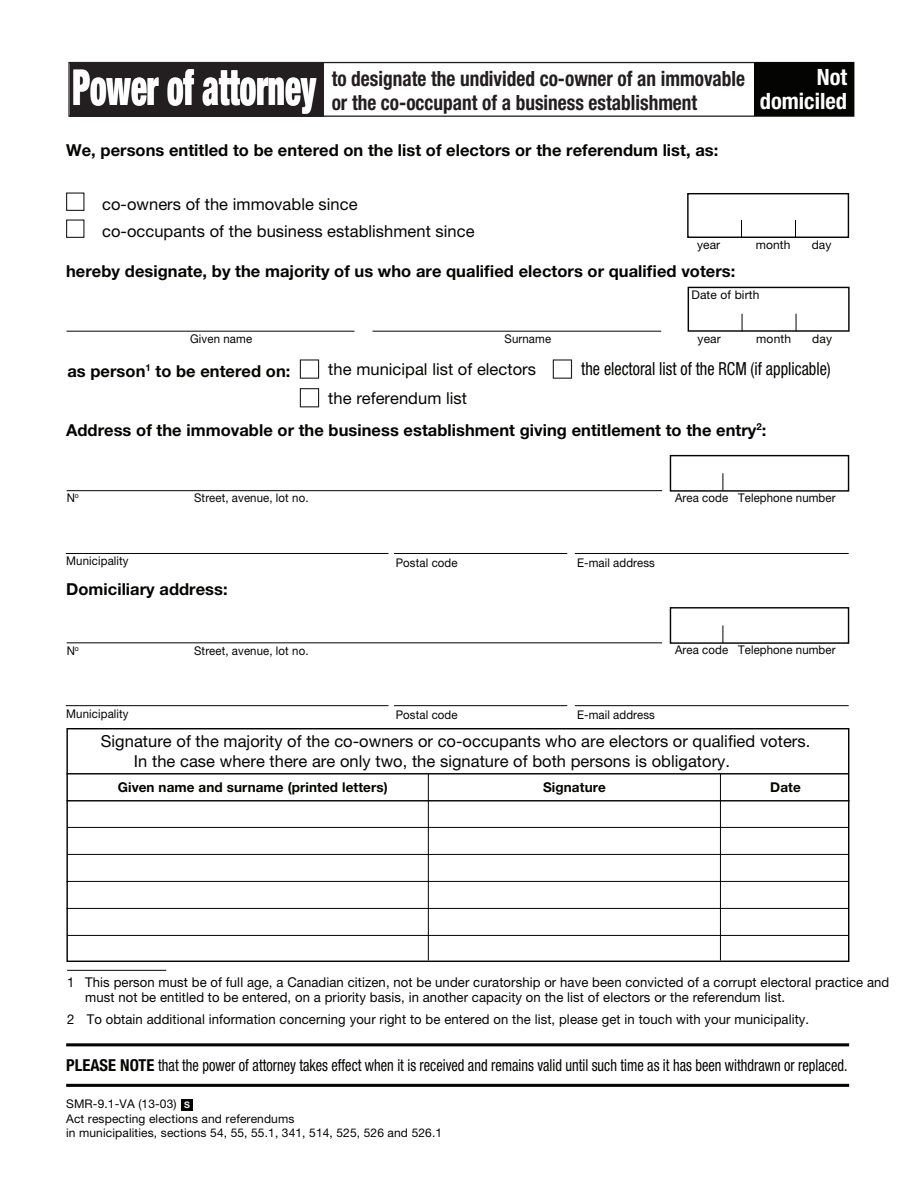
<style>
.page{position:relative;width:918px;height:1188px;background:#fff}
.page>*{position:absolute;margin:0;border:0;box-sizing:border-box;transform-origin:0 0}
.t1{font:900 condensed 49.5px "Helvetica Neue LT Pro";color:#fff;scale:.67 1}
.t2{font:700 condensed 22.5px/24px "Helvetica Neue LT Pro";color:#fff;text-align:right}
.t3{font:700 condensed 21px "Helvetica Neue LT Pro";color:#231f20;scale:.92 1}
.t4{font:condensed 18px "Helvetica Neue LT Pro";color:#040503;scale:.9 1}
.t5{font:16.5px/27px "Helvetica Neue LT Pro";letter-spacing:.005em;color:#040503}
.t6{font:700 16.5px "Helvetica Neue LT Pro";letter-spacing:.005em;color:#040503}
.t7{font:condensed 16.5px "Helvetica Neue LT Pro";color:#040503;scale:.87 1}
.t8{font:13.5px/15px "Helvetica Neue LT Pro";letter-spacing:.01em;color:#040503}
.t9{font:700 13.5px "Helvetica Neue LT Pro";letter-spacing:.01em;color:#040503}
.t10{font:12px "Helvetica Neue LT Pro";letter-spacing:.01em;color:#040503;scale:.95 1}
.t11{font:12px/14.4px "Helvetica Neue LT Pro";letter-spacing:.01em;color:#040503}
.t12{font:700 9px "Helvetica Neue LT Pro";color:#fff}
.s1{font-weight:700}
</style>
<div class="page">
<div style="left:687px;top:193px;width:162px;height:45px;border:1px solid #040503"></div>
<svg style="left:741px;top:220px;width:1px;height:18px"></svg>
<svg style="left:795px;top:220px;width:1px;height:18px"></svg>
<hr style="left:67px;top:490px;width:595px;height:1px;background:#040503">
<hr style="left:66px;top:553px;width:322px;height:1px;background:#040503">
<hr style="left:67px;top:331px;width:288px;height:1px;background:#040503">
<hr style="left:373px;top:331px;width:288px;height:1px;background:#040503">
<div style="left:688px;top:287px;width:162px;height:45px;border:1px solid #040503"></div>
<svg style="left:742px;top:314px;width:1px;height:17px"></svg>
<svg style="left:796px;top:314px;width:1px;height:17px"></svg>
<hr style="left:66px;top:1043px;width:783px;height:3px;background:#040503">
<hr style="left:66px;top:1084px;width:783px;height:3px;background:#040503">
<div style="left:66px;top:193px;width:18px;height:18px;border:1px solid #040503"></div>
<div style="left:66px;top:220px;width:18px;height:18px;border:1px solid #040503"></div>
<div style="left:66px;top:728px;width:783px;height:234px;border:1px solid #040503"></div>
<hr style="left:67px;top:773px;width:782px;height:2px;background:#040503">
<hr style="left:67px;top:800px;width:783px;height:2px;background:#040503">
<hr style="left:67px;top:827px;width:782px;height:1px;background:#040503">
<hr style="left:67px;top:854px;width:782px;height:1px;background:#040503">
<hr style="left:67px;top:881px;width:782px;height:1px;background:#040503">
<hr style="left:67px;top:908px;width:782px;height:1px;background:#040503">
<hr style="left:67px;top:935px;width:782px;height:1px;background:#040503">
<hr style="left:428px;top:774px;width:1px;height:186px;background:#040503">
<hr style="left:720px;top:774px;width:1px;height:186px;background:#040503">
<hr style="left:67px;top:970px;width:99px;height:1px;background:#040503">
<div style="left:300px;top:359px;width:19px;height:20px;border:1px solid #231f20"></div>
<div style="left:300px;top:388px;width:19px;height:19px;border:1px solid #231f20"></div>
<hr style="left:575px;top:553px;width:274px;height:1px;background:#040503">
<hr style="left:394px;top:553px;width:173px;height:1px;background:#040503">
<div style="left:670px;top:455px;width:179px;height:37px;border:1px solid #040503"></div>
<svg style="left:723px;top:473px;width:1px;height:18px"></svg>
<hr style="left:67px;top:642px;width:595px;height:1px;background:#040503">
<hr style="left:66px;top:705px;width:322px;height:1px;background:#040503">
<hr style="left:575px;top:705px;width:274px;height:1px;background:#040503">
<hr style="left:394px;top:705px;width:173px;height:1px;background:#040503">
<div style="left:670px;top:607px;width:179px;height:37px;border:1px solid #040503"></div>
<svg style="left:723px;top:625px;width:1px;height:18px"></svg>
<div style="left:68px;top:62px;width:786px;height:55px;border:1px solid #231f20"></div>
<div style="left:70px;top:63px;width:253px;height:54px;background:#231f20"></div>
<div style="left:754px;top:63px;width:100px;height:53px;background:#040503"></div>
<div style="left:181px;top:1100px;width:12px;height:11px;background:#040503"></div>
<div style="left:553px;top:359px;width:19px;height:20px;border:1px solid #231f20"></div>
<h1 class="t1" style="left:72px;top:59px;width:366px">Power of attorney</h1>
<h3 class="t3" style="left:332px;top:71px;width:451px">to designate the undivided co-owner of an immovable</h3>
<h3 class="t3" style="left:332px;top:95px;width:399px">or the co-occupant of a business establishment</h3>
<h2 class="t2" style="left:760px;top:67px;width:89px">Not domiciled</h2>
<p class="t6" style="left:66px;top:145px;width:654px">We, persons entitled to be entered on the list of electors or the referendum list, as:</p>
<p class="t5" style="left:102px;top:193px;width:374px">co-owners of the immovable since<br>co-occupants of the business establishment since</p>
<p class="t11" style="left:697px;top:239px;width:25px">year</p>
<p class="t11" style="left:756px;top:239px;width:36px">month</p>
<p class="t11" style="left:812px;top:239px;width:21px">day</p>
<p class="t6" style="left:66px;top:265px;width:671px">hereby designate, by the majority of us who are qualified electors or qualified voters:</p>
<p class="t10" style="left:190px;top:334px;width:67px">Given name</p>
<p class="t10" style="left:505px;top:334px;width:51px">Surname</p>
<p class="t6" style="left:67px;top:365px;width:225px">as person<sup>1</sup> to be entered on:</p>
<p class="t5" style="left:328px;top:357px;width:209px;line-height:28.7px">the municipal list of electors the referendum list</p>
<p class="t11" style="left:692px;top:288px;width:69px">Date of birth</p>
<p class="t11" style="left:698px;top:332px;width:25px">year</p>
<p class="t11" style="left:756px;top:332px;width:36px">month</p>
<p class="t11" style="left:812px;top:332px;width:21px">day</p>
<h3 class="t4" style="left:581px;top:358px;width:279px">the electoral list of the RCM (if applicable)</h3>
<p class="t6" style="left:66px;top:424px;width:702px">Address of the immovable or the business establishment giving entitlement to the entry<sup>2</sup>:</p>
<p class="t10" style="left:67px;top:494px;width:14px">N<sup>o</sup></p>
<p class="t10" style="left:194px;top:494px;width:122px">Street, avenue, lot no.</p>
<p class="t10" style="left:675px;top:493px;width:170px">Area code Telephone number</p>
<p class="t10" style="left:66px;top:557px;width:67px">Municipality</p>
<p class="t6" style="left:66px;top:583px;width:163px">Domiciliary address:</p>
<p class="t10" style="left:67px;top:646px;width:14px">N<sup>o</sup></p>
<p class="t10" style="left:194px;top:646px;width:122px">Street, avenue, lot no.</p>
<p class="t10" style="left:396px;top:558px;width:66px">Postal code</p>
<p class="t10" style="left:577px;top:558px;width:84px">E-mail address</p>
<p class="t10" style="left:675px;top:646px;width:170px">Area code Telephone number</p>
<p class="t10" style="left:66px;top:709px;width:67px">Municipality</p>
<p class="t10" style="left:396px;top:710px;width:66px">Postal code</p>
<p class="t10" style="left:577px;top:710px;width:84px">E-mail address</p>
<p class="t5" style="left:134px;top:733px;width:678px;line-height:19.8px;text-indent:-33px">Signature of the majority of the co-owners or co-occupants who are electors or qualified voters.<br>In the case where there are only two, the signature of both persons is obligatory.</p>
<p class="t9" style="left:118px;top:783px;width:272px">Given name and surname (printed letters)</p>
<p class="t9" style="left:543px;top:783px;width:64px">Signature</p>
<p class="t9" style="left:770px;top:783px;width:32px">Date</p>
<p class="t8" style="left:85px;top:976px;width:806px;text-indent:-18px">1 This person must be of full age, a Canadian citizen, not be under curatorship or have been convicted of a corrupt electoral practice and must not be entitled to be entered, on a priority basis, in another capacity on the list of electors or the referendum list.</p>
<p class="t8" style="left:67px;top:1013px;width:744px">2 To obtain additional information concerning your right to be entered on the list, please get in touch with your municipality.</p>
<p class="t7" style="left:66px;top:1055px;width:900px"><span class="s1">PLEASE NOTE</span> that the power of attorney takes effect when it is received and remains valid until such time as it has been withdrawn or replaced.</p>
<p class="t11" style="left:66px;top:1098px;width:378px">SMR-9.1-VA (13-03)<br>Act respecting elections and referendums<br>in municipalities, sections 54, 55, 55.1, 341, 514, 525, 526 and 526.1</p>
<p class="t12" style="left:184px;top:1102px;width:7px">S</p>
</div>
